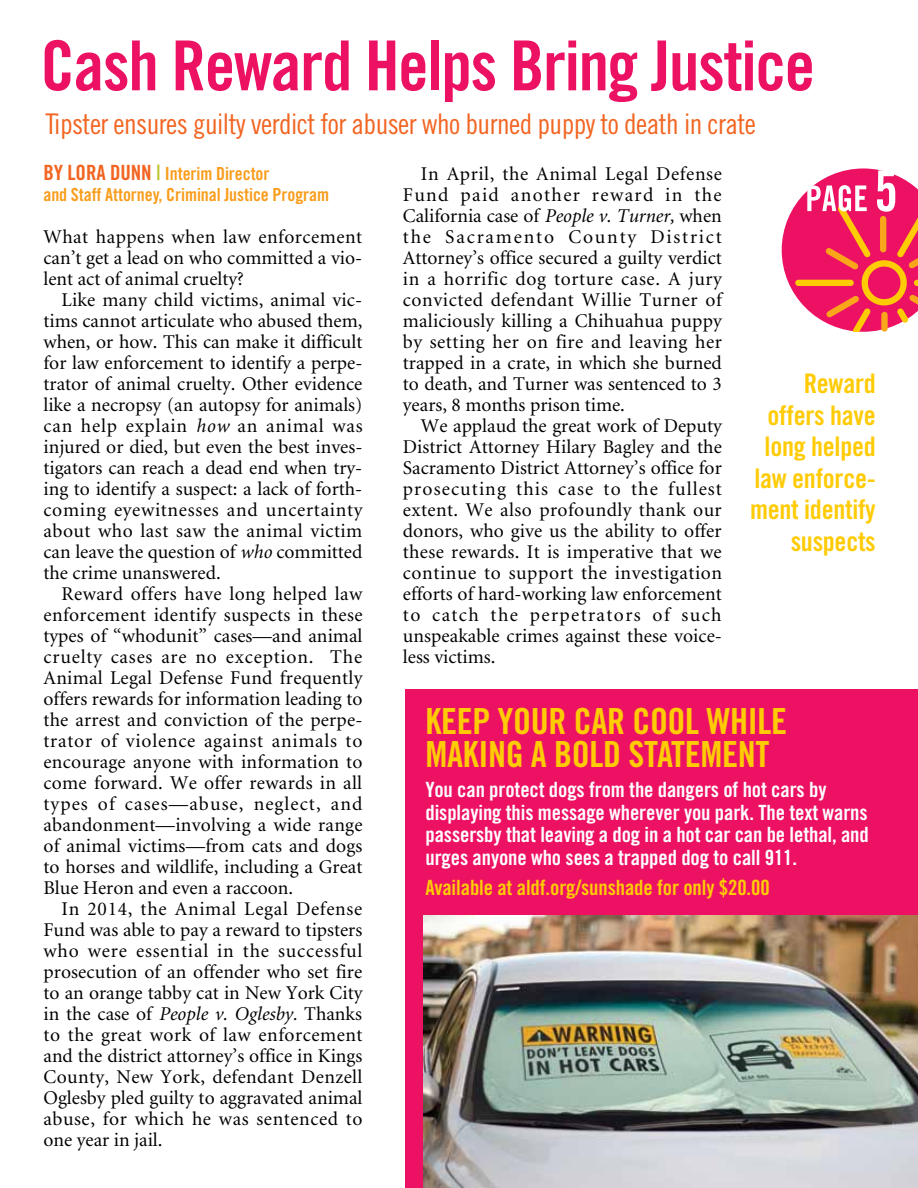
<style>
.page{position:relative;width:918px;height:1188px;background:#fff}
.page>*{position:absolute;margin:0;border:0;box-sizing:border-box;transform-origin:0 0}
.t1{font:69px "Trade Gothic LT Std Bd Cn 20";letter-spacing:-.02em;color:#ed1164}
.t2{font:36px "Trade Gothic LT Std Bd Cn 20";letter-spacing:-.01em;color:#ffcb05}
.t3{font:28.5px "Trade Gothic LT Cond Eighteen";letter-spacing:-.02em;color:#f26522}
.t4{font:27px/31.5px "Trade Gothic LT Std Bd Cn 20";letter-spacing:-.01em;color:#ffcb05;text-align:right}
.t5{font:21px/22.5px "Trade Gothic LT Std Bd Cn 20";letter-spacing:-.005em;color:#fff}
.t6{font:21px "Trade Gothic LT Std Bd Cn 20";letter-spacing:-.005em;color:#ffcb05}
.t7{font:19.5px/21px "Minion";color:#000;text-align:justify}
.t8{font:18px/21px "Trade Gothic LT Std Bd Cn 20";letter-spacing:-.005em;color:#f99d1c}
.s1{font-size:21px;color:#f26522}
.s2{font-size:21px;color:#bec531}
.s3{font-style:italic}
</style>
<div class="page">
<svg style="left:782px;top:168px;width:136px;height:164px"></svg>
<div style="left:405px;top:689px;width:513px;height:499px;background:#ed1164"></div>
<img style="left:424px;top:916px;width:494px;height:272px">
<h1 class="t1" style="left:40px;top:24px;width:776px">Cash Reward Helps Bring Justice</h1>
<h3 class="t3" style="left:45px;top:107px;width:712px">Tipster ensures guilty verdict for abuser who burned puppy to death in crate</h3>
<p class="t8" style="left:43px;top:163px;width:287px"><span class="s1">By LORA DUNN</span> <span class="s2">|</span> Interim Director<br>and Staff Attorney, Criminal Justice Program</p>
<p class="t7" style="left:44px;top:227px;width:320px">What happens when law enforcement can’t get a lead on who committed a vio&shy;lent act of animal cruelty?</p>
<p class="t7" style="left:44px;top:290px;width:321px;text-indent:18px">Like many child victims, animal vic&shy;tims cannot articulate who abused them, when, or how. This can make it difficult for law enforcement to identify a perpe&shy;trator of animal cruelty. Other evidence like a necropsy (an autopsy for animals) can help explain <span class="s3">how</span> an animal was injured or died, but even the best inves&shy;tigators can reach a dead end when try&shy;ing to identify a suspect: a lack of forth&shy;coming eyewitnesses and uncertainty about who last saw the animal victim can leave the question of <span class="s3">who</span> committed the crime unanswered.</p>
<p class="t7" style="left:44px;top:584px;width:321px;text-indent:18px">Reward offers have long helped law enforcement identify suspects in these types of “whodunit” cases—and animal cruelty cases are no exception. The Animal Legal Defense Fund frequently offers rewards for information leading to the arrest and conviction of the perpe&shy;trator of violence against animals to encourage anyone with information to come forward. We offer rewards in all types of cases—abuse, neglect, and abandonment—involving a wide range of animal victims—from cats and dogs to horses and wildlife, including a Great Blue Heron and even a raccoon.</p>
<p class="t7" style="left:44px;top:899px;width:321px;text-indent:18px">In 2014, the Animal Legal Defense Fund was able to pay a reward to tipsters who were essential in the successful prosecution of an offender who set fire to an orange tabby cat in New York City in the case of <span class="s3">People v. Oglesby.</span> Thanks to the great work of law enforcement and the district attorney’s office in Kings County, New York, defendant Denzell Oglesby pled guilty to aggravated animal abuse, for which he was sentenced to one year in jail.</p>
<p class="t7" style="left:403px;top:164px;width:321px;text-indent:18px">In April, the Animal Legal Defense Fund paid another reward in the California case of <span class="s3">People v. Turner,</span> when the Sacramento County District Attorney’s office secured a guilty verdict in a horrific dog torture case. A jury convicted defendant Willie Turner of maliciously killing a Chihuahua puppy by setting her on fire and leaving her trapped in a crate, in which she burned to death, and Turner was sentenced to 3 years, 8 months prison time.</p>
<p class="t7" style="left:403px;top:416px;width:321px;text-indent:18px">We applaud the great work of Deputy District Attorney Hilary Bagley and the Sacramento District Attorney’s office for prosecuting this case to the fullest extent. We also profoundly thank our donors, who give us the ability to offer these rewards. It is imperative that we continue to support the investigation efforts of hard-working law enforcement to catch the perpetrators of such unspeakable crimes against these voice&shy;less victims.</p>
<h3 class="t4" style="left:750px;top:368px;width:127px">Reward offers have long helped law enforce&shy;ment identify suspects</h3>
<h2 class="t2" style="left:426px;top:700px;width:90px">Keep your</h2>
<h2 class="t2" style="left:574px;top:700px;width:76px">car cool</h2>
<h2 class="t2" style="left:707px;top:700px;width:55px">while</h2>
<h2 class="t2" style="left:426px;top:733px;width:16px">maki</h2>
<h2 class="t2" style="left:488px;top:733px;width:83px">ngabold</h2>
<h2 class="t2" style="left:628px;top:733px;width:143px">stateme nt</h2>
<p class="t5" style="left:426px;top:779px;width:445px">You can protect dogs from the dangers of hot cars by displaying this message wherever you park. The text warns passersby that leaving a dog in a hot car can be lethal, and urges anyone who sees a trapped dog to call 911.</p>
<p class="t6" style="left:426px;top:875px;width:346px">Available at aldf.org/sunshade for only $20.00</p>
</div>
